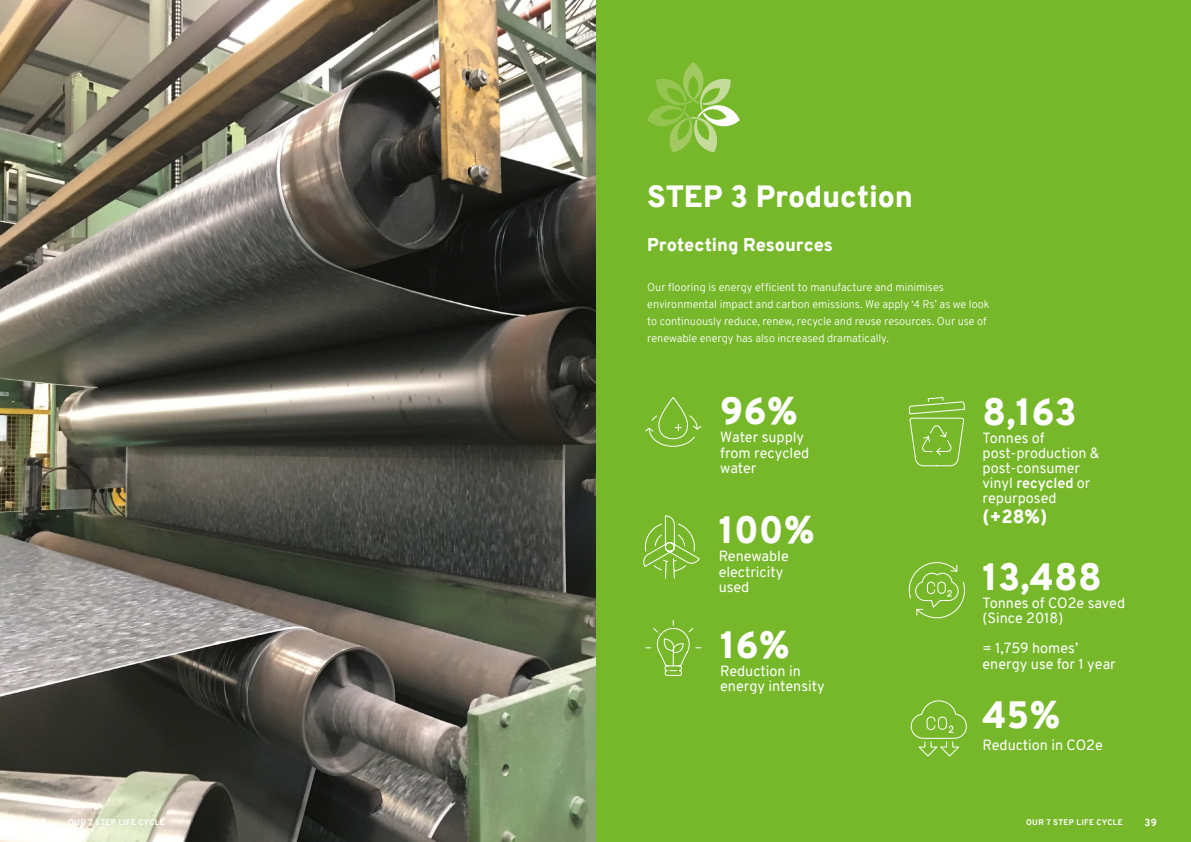
<style>
.page{position:relative;width:1191px;height:842px;background:#fff}
.page>*{position:absolute;margin:0;border:0;box-sizing:border-box;transform-origin:0 0}
.t1{font:900 37.1px "Overpass";color:#fff}
.t2{font:900 30px "Overpass";letter-spacing:-.005em;color:#fff}
.t3{font:900 18.6px "Overpass";color:#fff}
.t4{font:900 18px "Overpass";letter-spacing:-.005em;color:#fff}
.t5{font:14.4px/15.2px "Overpass";color:#fff}
.t6{font:300 11px/17px "Overpass";letter-spacing:-.005em;color:#fff}
.t7{font:800 10px "Overpass";color:#fff}
.t8{font:800 8px "Overpass";letter-spacing:.045em;color:#fff}
.s1{font-weight:700}
</style>
<div class="page">
<div style="left:578px;top:0;width:613px;height:842px;background:#76b82a"></div>
<img style="left:0;top:0;width:595px;height:842px">
<svg style="left:908px;top:397px;width:57px;height:70px"></svg>
<svg style="left:645px;top:397px;width:57px;height:50px"></svg>
<svg style="left:643px;top:515px;width:57px;height:64px"></svg>
<svg style="left:645px;top:619px;width:57px;height:57px"></svg>
<svg style="left:908px;top:562px;width:57px;height:57px"></svg>
<svg style="left:647px;top:62px;width:92px;height:90px"></svg>
<svg style="left:910px;top:700px;width:57px;height:57px"></svg>
<h2 class="t2" style="left:647px;top:175px;width:267px">STEP 3 Production</h2>
<h3 class="t4" style="left:647px;top:232px;width:187px">Protecting Resources</h3>
<p class="t6" style="left:647px;top:278px;width:344px">Our flooring is energy efficient to manufacture and minimises environmental impact and carbon emissions. We apply ‘4 Rs’ as we look to continuously reduce, renew, recycle and reuse resources. Our use of renewable energy has also increased dramatically.</p>
<h1 class="t1" style="left:720px;top:385px;width:79px">96%</h1>
<h3 class="t5" style="left:720px;top:430px;width:90px">Water supply from recycled water</h3>
<h1 class="t1" style="left:718px;top:504px;width:98px">100%</h1>
<h3 class="t5" style="left:718px;top:549px;width:72px">Renewable electricity used</h3>
<h1 class="t1" style="left:720px;top:618px;width:71px">16%</h1>
<h3 class="t5" style="left:720px;top:663px;width:106px">Reduction in energy intensity</h3>
<h1 class="t1" style="left:982px;top:385px;width:96px">8,163</h1>
<h3 class="t5" style="left:982px;top:430px;width:119px">Tonnes of post-production &amp; post-consumer vinyl <span class="s1">recycled</span> or repurposed</h3>
<h3 class="t3" style="left:982px;top:503px;width:66px">(+28%)</h3>
<h1 class="t1" style="left:982px;top:550px;width:121px">13,488</h1>
<h3 class="t5" style="left:982px;top:595px;width:144px">Tonnes of CO2e saved (Since 2018)</h3>
<h3 class="t5" style="left:982px;top:641px;width:135px">= 1,759 homes’ energy use for 1 year</h3>
<h1 class="t1" style="left:982px;top:689px;width:79px">45%</h1>
<h3 class="t5" style="left:982px;top:738px;width:122px">Reduction in CO2e</h3>
<p class="t7" style="left:34px;top:815px;width:14px">38</p>
<p class="t8" style="left:68px;top:816px;width:98px">OUR 7 STEP LIFE CYCLE</p>
<p class="t8" style="left:1026px;top:816px;width:98px">OUR 7 STEP LIFE CYCLE</p>
<p class="t7" style="left:1144px;top:815px;width:14px">39</p>
</div>
